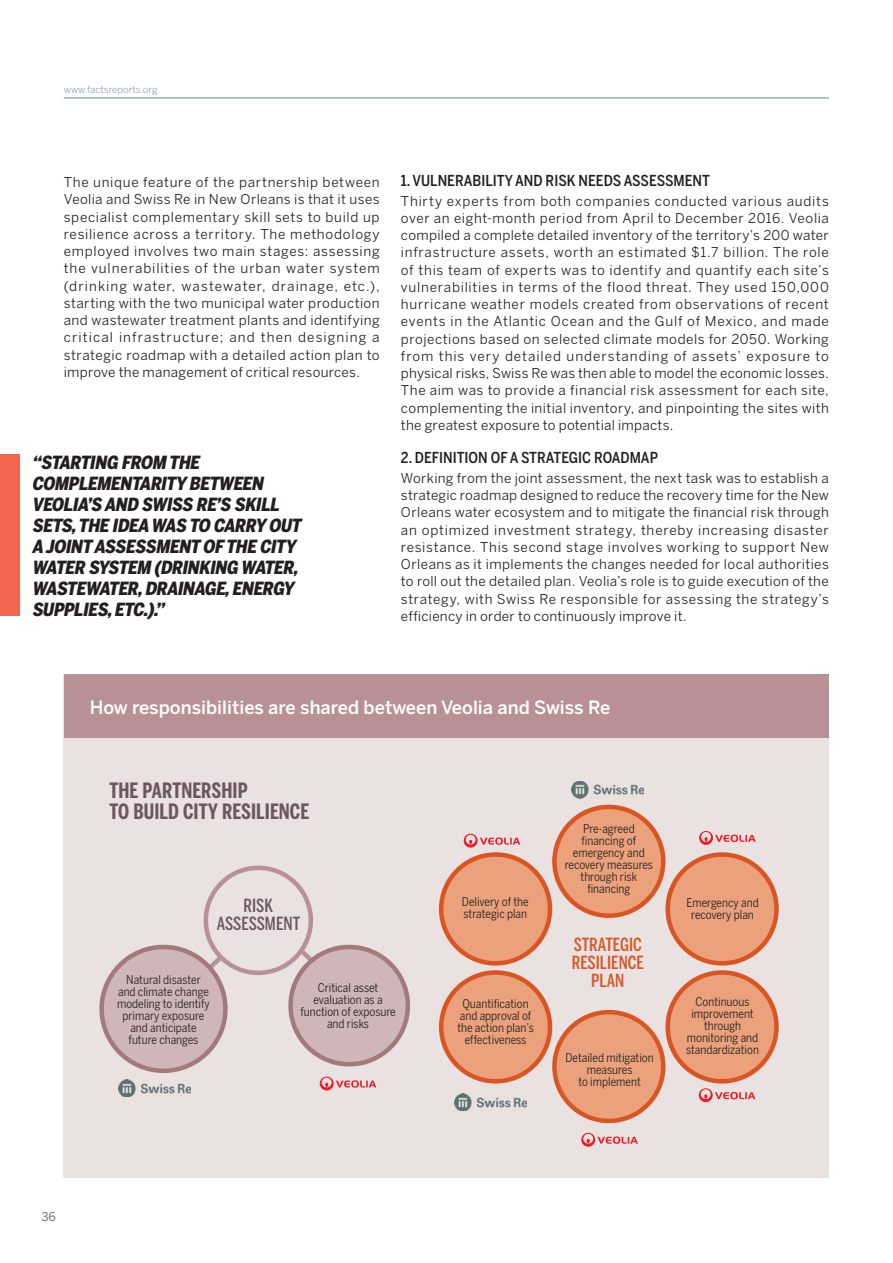
<style>
.page{position:relative;width:893px;height:1263px;background:#fff}
.page>*{position:absolute;margin:0;border:0;box-sizing:border-box;transform-origin:0 0}
.t1{font:700 21px/21px "Benton Sans Comp";color:#6b585e}
.t2{font:500 18.15px "Benton Sans";color:#fff}
.t3{font:italic 900 18px/21px "Benton Sans Cond";letter-spacing:-.04em;color:#231f20}
.t4{font:500 18px/18px "Benton Sans Comp";color:#d95523;text-align:center}
.t5{font:500 18px/18px "Benton Sans Comp";color:#6b585e;text-align:center}
.t6{font:500 15px "Benton Sans Cond";color:#231f20}
.t7{font:13.5px/17.2px "Benton Sans";letter-spacing:.02em;color:#231f20;text-align:justify}
.t8{font:12px/12px "Benton Sans Cond";color:#231f20;text-align:center}
.t9{font:12px "Benton Sans";color:#6d6e70}
.t10{font:300 9.75px "Benton Sans";color:#738196}
</style>
<div class="page">
<div style="left:0;top:455px;width:20px;height:161px;background:#f26650"></div>
<div style="left:63px;top:674px;width:766px;height:504px;background:#eae1e1"></div>
<div style="left:64px;top:674px;width:765px;height:64px;background:#b89197"></div>
<div style="left:204px;top:865px;width:109px;height:110px;border:4px solid #b89197;border-radius:50%"></div>
<div style="left:554px;top:807px;width:109px;height:109px;background:#eba27c;border-radius:50%"></div>
<div style="left:552px;top:805px;width:113px;height:113px;border:4px solid #d95523;border-radius:50%"></div>
<div style="left:554px;top:1012px;width:109px;height:109px;background:#eba27c;border-radius:50%"></div>
<div style="left:552px;top:1010px;width:113px;height:113px;border:4px solid #d95523;border-radius:50%"></div>
<div style="left:441px;top:972px;width:109px;height:109px;background:#eba27c;border-radius:50%"></div>
<div style="left:439px;top:970px;width:113px;height:113px;border:4px solid #d95523;border-radius:50%"></div>
<div style="left:668px;top:972px;width:108px;height:109px;background:#eba27c;border-radius:50%"></div>
<div style="left:665px;top:970px;width:114px;height:113px;border:4px solid #d95523;border-radius:50%"></div>
<div style="left:668px;top:854px;width:108px;height:109px;background:#eba27c;border-radius:50%"></div>
<div style="left:665px;top:852px;width:114px;height:113px;border:4px solid #d95523;border-radius:50%"></div>
<div style="left:441px;top:854px;width:109px;height:109px;background:#eba27c;border-radius:50%"></div>
<div style="left:439px;top:852px;width:113px;height:113px;border:4px solid #d95523;border-radius:50%"></div>
<svg style="left:203px;top:950px;width:25px;height:24px"></svg>
<svg style="left:296px;top:946px;width:22px;height:20px"></svg>
<div style="left:102px;top:947px;width:123px;height:124px;background:#cfb6b9;border-radius:50%"></div>
<div style="left:99px;top:945px;width:129px;height:128px;border:4px solid #a37a7c;border-radius:50%"></div>
<div style="left:291px;top:947px;width:117px;height:117px;background:#cfb6b9;border-radius:50%"></div>
<div style="left:288px;top:945px;width:122px;height:121px;border:4px solid #a37a7c;border-radius:50%"></div>
<svg style="left:464px;top:834px;width:56px;height:14px"></svg>
<svg style="left:699px;top:831px;width:57px;height:14px"></svg>
<svg style="left:699px;top:1088px;width:56px;height:14px"></svg>
<svg style="left:581px;top:1133px;width:57px;height:14px"></svg>
<svg style="left:320px;top:1076px;width:56px;height:14px"></svg>
<img style="left:119px;top:1080px;width:72px;height:17px">
<img style="left:455px;top:1094px;width:71px;height:16px">
<img style="left:572px;top:781px;width:72px;height:17px">
<hr style="left:64px;top:98px;width:765px;height:1px;background:#738196">
<p class="t10" style="left:64px;top:85px;width:95px">www.factsreports.org</p>
<p class="t7" style="left:64px;top:175px;width:317px">The unique feature of the partnership between Veolia and Swiss Re in New Orleans is that it uses specialist complementary skill sets to build up resilience across a territory. The methodology employed involves two main stages: assessing the vulnerabilities of the urban water system (drinking water, wastewater, drainage, etc.), starting with the two municipal water production and wastewater treatment plants and identifying critical infrastructure; and then design ing a strategic roadmap with a detailed action plan to improve the management of critical resources.</p>
<p class="t6" style="left:401px;top:175px;width:311px">1. VULNERABILITY AND RISK NEEDS ASSESSMENT</p>
<p class="t7" style="left:401px;top:193px;width:429px">Thirty experts from both companies conducted various audits over an eight-month period from April to December 2016. Veolia compiled a complete detailed inventory of the territory’s 200 water infrastructure assets, worth an estimated $1.7 billion. The role of this team of experts was to identify and quantify each site’s vulnerabilities in terms of the flood threat. They used 150,000 hurricane weather models created from observations of recent events in the Atlantic Ocean and the Gulf of Mexico, and made projections based on selected climate models for 2050. Working from this very detailed understanding of assets’ exposure to physical risks, Swiss Re was then able to model the economic losses.<br>The aim was to provide a financial risk assessment for each site, complementing the initial inventory, and pinpointing the sites with the greatest exposure to potential impacts.</p>
<p class="t6" style="left:401px;top:452px;width:259px">2. DEFINITION OF A STRATEGIC ROADMAP</p>
<p class="t7" style="left:401px;top:470px;width:429px">Working from the joint assessment, the next task was to establish a strategic roadmap designed to reduce the recovery time for the New Orleans water ecosystem and to mitigate the financial risk through an optimized investment strategy, thereby increasing disaster resistance. This second stage involves working to support New Orleans as it implements the changes needed for local authorities to roll out the detailed plan. Veolia’s role is to guide execution of the strategy, with Swiss Re responsible for assessing the strategy’s efficiency in order to continuously improve it.</p>
<h3 class="t3" style="left:32px;top:453px;width:273px">“STARTING FROM THE<br>COMPLEMENTARITY BETWEEN<br>VEOLIA’S AND SWISS RE’S SKILL<br>SETS,THE IDEA WAS TO CARRY OUT<br>A JOINT ASSESSMENT OF THE CITY<br>WATER SYSTEM (DRINKING WATER,<br>WASTEWATER,DRAINAGE,ENERGY<br>SUPPLIES,ETC.).”</h3>
<h2 class="t2" style="left:90px;top:701px;width:522px">How responsibilities are shared between Veolia and Swiss Re</h2>
<h1 class="t1" style="left:109px;top:781px;width:201px">THE PARTNERSHIP<br>TO BUILD CITY RESILIENCE</h1>
<h3 class="t5" style="left:217px;top:898px;width:85px">RISK<br>ASSESSMENT</h3>
<p class="t8" style="left:117px;top:974px;width:94px">Natural disaster and climate change modeling to identify primary exposure and anticipate future changes</p>
<p class="t8" style="left:300px;top:983px;width:97px">Critical asset evaluation as a function of exposure and risks</p>
<p class="t9" style="left:41px;top:1212px;width:16px">36</p>
<p class="t8" style="left:462px;top:897px;width:68px;text-align:left">Delivery of the strategic plan</p>
<p class="t8" style="left:457px;top:999px;width:78px">Quantification and approval of the action plan’s effectiveness</p>
<p class="t8" style="left:565px;top:824px;width:90px">Pre-agreed financing of emergency and recovery measures through risk financing</p>
<h3 class="t4" style="left:572px;top:937px;width:74px">STRATEGIC<br>RESILIENCE<br>PLAN</h3>
<p class="t8" style="left:565px;top:1052px;width:90px">Detailed mitigation measures<br>to implement</p>
<p class="t8" style="left:686px;top:898px;width:74px">Emergency and recovery plan</p>
<p class="t8" style="left:686px;top:996px;width:74px">Continuous improvement through monitoring and standardization</p>
</div>
